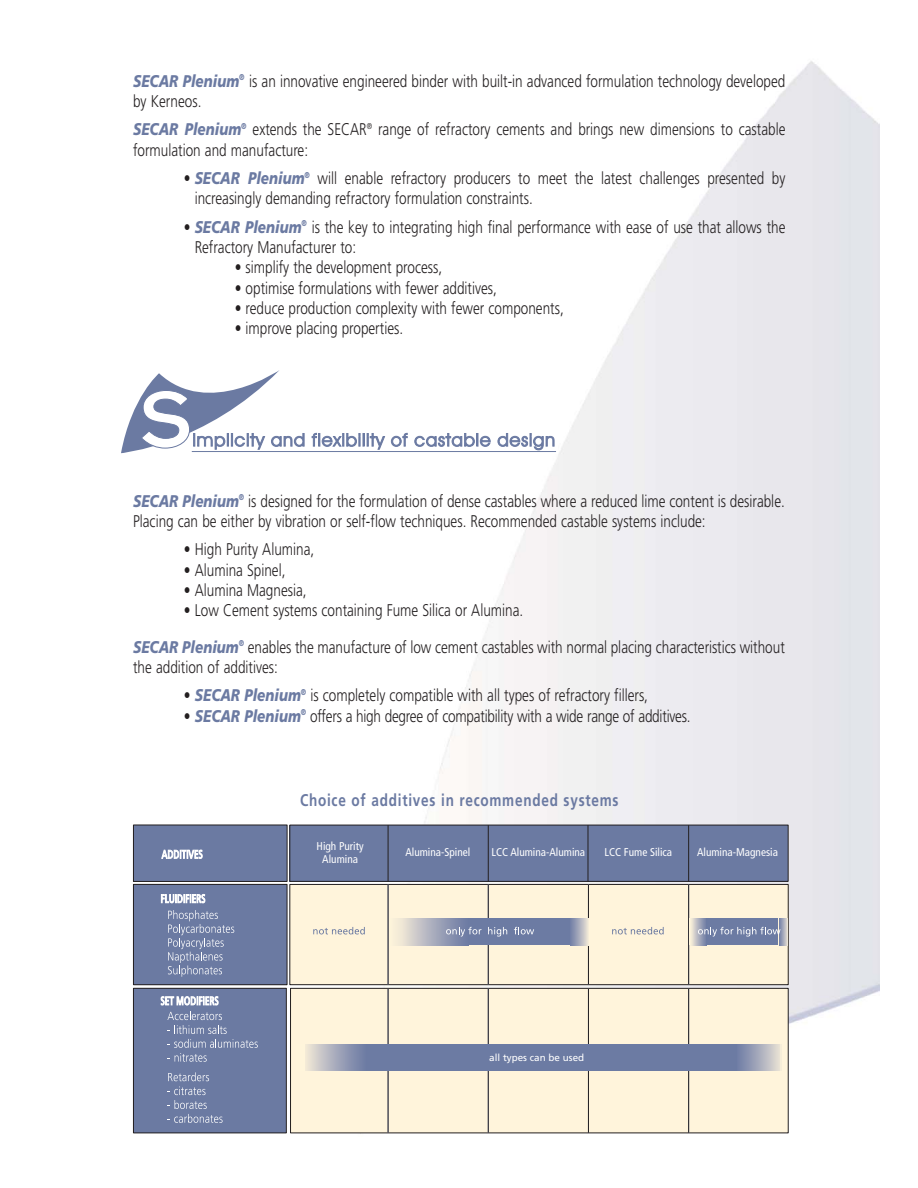
<style>
.page{position:relative;width:918px;height:1188px;background:#fff}
.page>*{position:absolute;margin:0;border:0;box-sizing:border-box;transform-origin:0 0}
.t1{font:300 16.95px/20.2px "Frutiger LT Std";color:#231f20;scale:.8 1}
.t2{font:700 16.95px "Frutiger LT Std";letter-spacing:.055em;color:#6b7aa2;scale:.8 1}
.t3{font:condensed 11.25px/13.5px "Frutiger LT Std";color:#fff;text-align:center}
.t4{font:9.9px "Frutiger LT Std";color:#fff}
.s1{font-weight:900;font-style:italic;color:#6b7aa2}
</style>
<div class="page">
<svg style="left:879px;top:123px;width:1px;height:869px"></svg>
<img style="left:121px;top:61px;width:758px;height:1073px">
<hr style="left:192px;top:451px;width:364px;height:1px;background:#6b7aa2">
<svg style="left:121px;top:370px;width:184px;height:83px"></svg>
<svg style="left:312px;top:433px;width:73px;height:17px"></svg>
<svg style="left:391px;top:433px;width:17px;height:14px"></svg>
<svg style="left:414px;top:433px;width:77px;height:14px"></svg>
<svg style="left:497px;top:433px;width:58px;height:17px"></svg>
<div style="left:290px;top:884px;width:498px;height:101px;background:#fff4db"></div>
<div style="left:290px;top:884px;width:498px;height:101px;border:1px solid #231f20"></div>
<div style="left:291px;top:988px;width:497px;height:145px;background:#fff4db"></div>
<div style="left:290px;top:988px;width:498px;height:145px;border:1px solid #231f20"></div>
<div style="left:290px;top:825px;width:498px;height:56px;background:#6b7aa2"></div>
<div style="left:290px;top:825px;width:498px;height:56px;border:1px solid #231f20"></div>
<div style="left:133px;top:884px;width:154px;height:101px;background:#6b7aa2"></div>
<div style="left:133px;top:884px;width:154px;height:101px;border:1px solid #231f20"></div>
<div style="left:133px;top:988px;width:153px;height:145px;background:#6b7aa2"></div>
<div style="left:133px;top:988px;width:153px;height:145px;border:1px solid #231f20"></div>
<div style="left:133px;top:825px;width:154px;height:56px;background:#6b7aa2"></div>
<div style="left:133px;top:825px;width:154px;height:57px;border:1px solid #231f20"></div>
<svg style="left:161px;top:894px;width:44px;height:9px"></svg>
<svg style="left:168px;top:910px;width:66px;height:67px"></svg>
<svg style="left:161px;top:996px;width:58px;height:9px"></svg>
<svg style="left:167px;top:1011px;width:91px;height:51px"></svg>
<svg style="left:168px;top:1072px;width:55px;height:51px"></svg>
<svg style="left:161px;top:850px;width:42px;height:9px"></svg>
<hr style="left:388px;top:884px;width:1px;height:101px;background:#231f20">
<hr style="left:388px;top:989px;width:1px;height:144px;background:#231f20">
<hr style="left:488px;top:885px;width:1px;height:100px;background:#231f20">
<hr style="left:488px;top:989px;width:1px;height:144px;background:#231f20">
<hr style="left:588px;top:885px;width:1px;height:100px;background:#231f20">
<hr style="left:588px;top:989px;width:1px;height:144px;background:#231f20">
<hr style="left:688px;top:884px;width:1px;height:101px;background:#231f20">
<hr style="left:688px;top:989px;width:1px;height:144px;background:#231f20">
<div style="left:389px;top:919px;width:79px;height:26px;background:linear-gradient(to right,#fff8de,#6876a3)"></div>
<div style="left:468px;top:919px;width:101px;height:26px;background:#6c7ba3"></div>
<svg style="left:569px;top:919px;width:19px;height:26px"></svg>
<svg style="left:691px;top:919px;width:16px;height:26px"></svg>
<div style="left:707px;top:919px;width:71px;height:26px;background:#6c7ba3"></div>
<svg style="left:779px;top:919px;width:9px;height:26px"></svg>
<div style="left:305px;top:1044px;width:61px;height:27px;background:linear-gradient(to right,#eee6d7,#6776a2)"></div>
<div style="left:366px;top:1044px;width:370px;height:27px;background:#6c7ba3"></div>
<div style="left:736px;top:1044px;width:44px;height:27px;background:linear-gradient(to right,#6a78a4,#e2dcd3)"></div>
<svg style="left:313px;top:927px;width:52px;height:7px"></svg>
<svg style="left:446px;top:927px;width:36px;height:10px"></svg>
<svg style="left:488px;top:927px;width:19px;height:10px"></svg>
<svg style="left:514px;top:927px;width:20px;height:7px"></svg>
<svg style="left:612px;top:927px;width:52px;height:7px"></svg>
<svg style="left:698px;top:927px;width:83px;height:10px"></svg>
<hr style="left:488px;top:825px;width:1px;height:56px;background:#231f20">
<hr style="left:388px;top:825px;width:1px;height:56px;background:#231f20">
<hr style="left:688px;top:825px;width:1px;height:56px;background:#231f20">
<hr style="left:588px;top:825px;width:1px;height:56px;background:#231f20">
<p class="t1" style="left:133px;top:72px;width:817px"><span class="s1">SECAR Plenium</span><sup>®</sup> is an innovative engineered binder with built-in advanced formulation technology developed by Kerneos.</p>
<p class="t1" style="left:133px;top:120px;width:817px"><span class="s1">SECAR Plenium</span><sup>®</sup> extends the SECAR<sup>®</sup> range of refractory cements and brings new dimensions to castable formulation and manufacture:</p>
<p class="t1" style="left:195px;top:169px;width:740px;text-indent:-11px">• <span class="s1">SECAR Plenium</span><sup>®</sup> will enable refractory producers to meet the latest challenges presented by increasingly demanding refractory formulation constraints.</p>
<p class="t1" style="left:195px;top:218px;width:740px;text-indent:-11px">• <span class="s1">SECAR Plenium</span><sup>®</sup> is the key to integrating high final performance with ease of use that allows the<br>Refractory Manufacturer to:</p>
<p class="t1" style="left:235px;top:258px;width:261px">• simplify the development process,</p>
<p class="t1" style="left:235px;top:279px;width:329px">• optimise formulations with fewer additives,</p>
<p class="t1" style="left:235px;top:299px;width:413px">• reduce production complexity with fewer components,</p>
<p class="t1" style="left:235px;top:319px;width:212px">• improve placing properties.</p>
<p class="t1" style="left:133px;top:492px;width:816px"><span class="s1">SECAR Plenium</span><sup>®</sup> is designed for the formulation of dense castables where a reduced lime content is desirable.<br>Placing can be either by vibration or self-flow techniques. Recommended castable systems include:</p>
<p class="t1" style="left:184px;top:540px;width:164px">• High Purity Alumina,</p>
<p class="t1" style="left:184px;top:561px;width:128px">• Alumina Spinel,</p>
<p class="t1" style="left:184px;top:581px;width:155px">• Alumina Magnesia,</p>
<p class="t1" style="left:133px;top:593px;width:816px;line-height:36.3px;text-indent:51px">• Low Cement systems containing Fume Silica or Alumina.<br><span class="s1">SECAR Plenium</span><sup>®</sup> enables the manufacture of low cement castables with normal placing characteristics without</p>
<p class="t1" style="left:133px;top:658px;width:183px">the addition of additives:</p>
<p class="t1" style="left:184px;top:686px;width:582px">• <span class="s1">SECAR Plenium</span><sup>®</sup> is completely compatible with all types of refractory fillers,</p>
<p class="t1" style="left:184px;top:707px;width:635px">• <span class="s1">SECAR Plenium</span><sup>®</sup> offers a high degree of compatibility with a wide range of additives.</p>
<p class="t2" style="left:300px;top:793px;width:400px">Choice of additives in recommended systems</p>
<p class="t3" style="left:317px;top:839px;width:49px">High Purity<br>Alumina</p>
<p class="t3" style="left:405px;top:846px;width:67px">Alumina-Spinel</p>
<p class="t3" style="left:492px;top:846px;width:95px">LCC Alumina-Alumina</p>
<p class="t3" style="left:697px;top:846px;width:82px">Alumina-Magnesia</p>
<p class="t3" style="left:605px;top:846px;width:69px">LCC Fume Silica</p>
<p class="t4" style="left:489px;top:1052px;width:96px">all types can be used</p>
</div>
